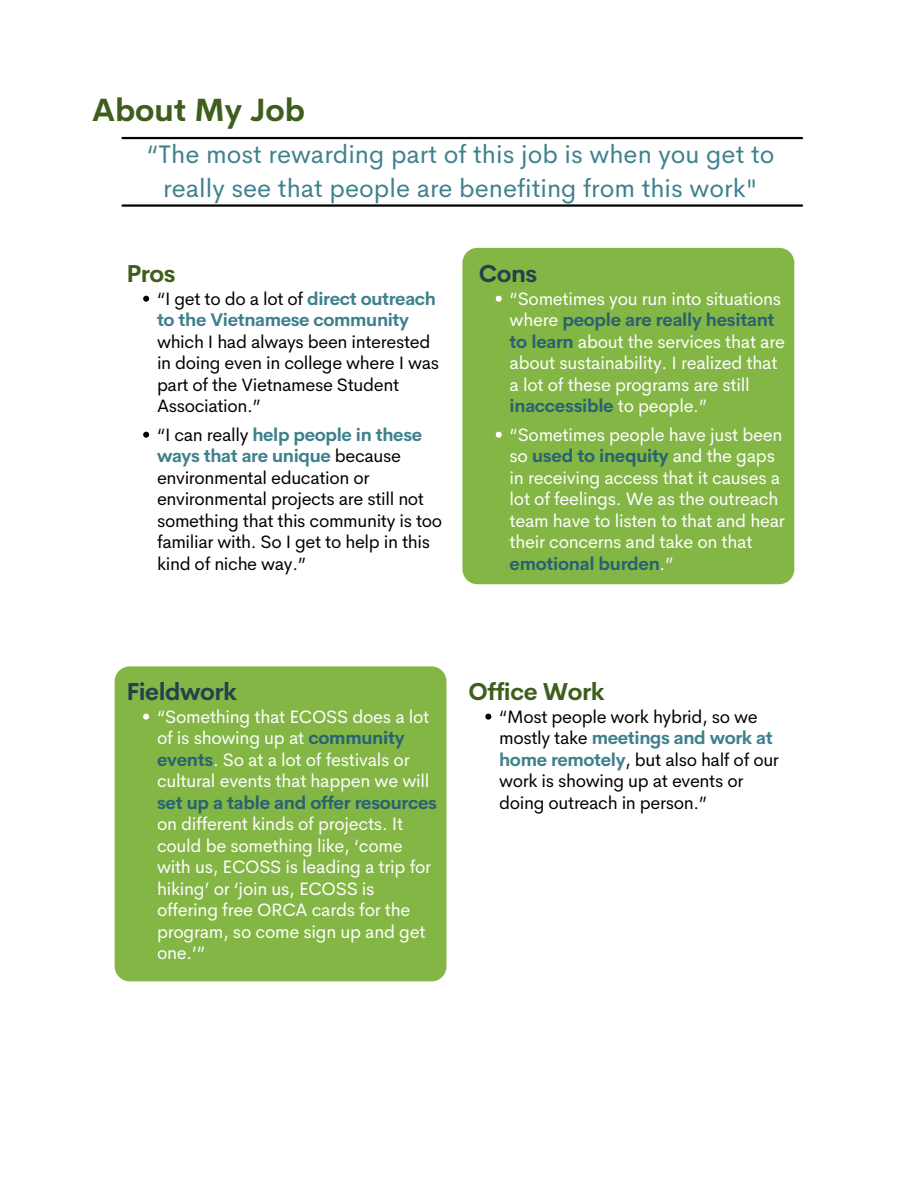
<style>
.page{position:relative;width:918px;height:1188px;background:#fff}
.page>*{position:absolute;margin:0;border:0;box-sizing:border-box;transform-origin:0 0}
.t1{font:700 31.5px "Cerebri Sans";color:#3f5d1d}
.t2{font:25.5px/34.8px "Cerebri Sans";color:#3e818d;text-align:center}
.t3{font:700 24px "Cerebri Sans";letter-spacing:-.02em;color:#3f5d1d}
.t4{font:700 24px "Cerebri Sans";letter-spacing:-.02em;color:#22424d}
.t5{font:18px/21.5px "Cerebri Sans";letter-spacing:-.015em;color:#fff}
.t6{font:18px/21.5px "Cerebri Sans";letter-spacing:-.02em;color:#000}
.t7{font:700 18px/21.5px "Cerebri Sans";letter-spacing:-.02em;color:#3e818d}
.t8{font:700 18px "Cerebri Sans";letter-spacing:-.015em;color:#286371}
.s1{font-weight:400;color:#000}
.s2{font-weight:700;color:#3e818d}
.s3{font-weight:700;color:#286371}
</style>
<div class="page">
<hr style="left:123px;top:137px;width:679px;height:2px;background:#000">
<hr style="left:123px;top:204px;width:679px;height:3px;background:#000">
<div style="left:462px;top:248px;width:332px;height:336px;background:#84b646;border-radius:15px"></div>
<svg style="left:143px;top:296px;width:6px;height:6px"></svg>
<svg style="left:143px;top:432px;width:6px;height:6px"></svg>
<svg style="left:496px;top:296px;width:6px;height:6px"></svg>
<svg style="left:496px;top:432px;width:6px;height:6px"></svg>
<div style="left:115px;top:666px;width:332px;height:315px;background:#84b646;border-radius:15px"></div>
<svg style="left:485px;top:714px;width:6px;height:6px"></svg>
<svg style="left:143px;top:714px;width:6px;height:6px"></svg>
<h1 class="t1" style="left:92px;top:90px;width:215px">About My Job</h1>
<h2 class="t2" style="left:147px;top:136px;width:629px">“The most rewarding part of this job is when you get to really see that people are benefiting from this work"</h2>
<h3 class="t3" style="left:126px;top:258px;width:51px">Pros</h3>
<p class="t7" style="left:157px;top:288px;width:280px"><span class="s1">“I get to do a lot of</span> direct outreach to the Vietnamese community</p>
<p class="t6" style="left:157px;top:331px;width:284px">which I had always been interested in doing even in college where I was part of the Vietnamese Student<br>Association.”</p>
<p class="t6" style="left:157px;top:424px;width:287px">“I can really <span class="s2">help people in these ways that are unique</span> because environmental education or environmental projects are still not something that this community is too familiar with. So I get to help in this kind of niche way.”</p>
<h3 class="t4" style="left:479px;top:258px;width:60px">Cons</h3>
<p class="t5" style="left:510px;top:288px;width:277px">“Sometimes you run into situations where <span class="s3">people are really hesitant to learn</span> about the services that are about sustainability. I realized that a lot of these programs are still <span class="s3">inaccessible</span> to people.”</p>
<p class="t5" style="left:510px;top:424px;width:277px">“Sometimes people have just been so <span class="s3">used to inequity</span> and the gaps in receiving access that it causes a lot of feelings. We as the outreach team have to listen to that and hear their concerns and take on that <span class="s3">emotional burden</span>.”</p>
<h3 class="t4" style="left:126px;top:676px;width:112px">Fieldwork</h3>
<p class="t5" style="left:157px;top:706px;width:274px">“Something that ECOSS does a lot of is showing up at <span class="s3">community events</span>. So at a lot of festivals or cultural events that happen we will</p>
<p class="t8" style="left:157px;top:791px;width:282px">set up a table and offer resources</p>
<p class="t5" style="left:157px;top:813px;width:276px">on different kinds of projects. It could be something like, ‘come with us, ECOSS is leading a trip for hiking’ or ‘join us, ECOSS is offering free ORCA cards for the program, so come sign up and get one.’”</p>
<h3 class="t3" style="left:469px;top:676px;width:137px">Office Work</h3>
<p class="t6" style="left:499px;top:706px;width:281px">“Most people work hybrid, so we mostly take <span class="s2">meetings and work at home remotely</span>, but also half of our work is showing up at events or doing outreach in person.”</p>
</div>
